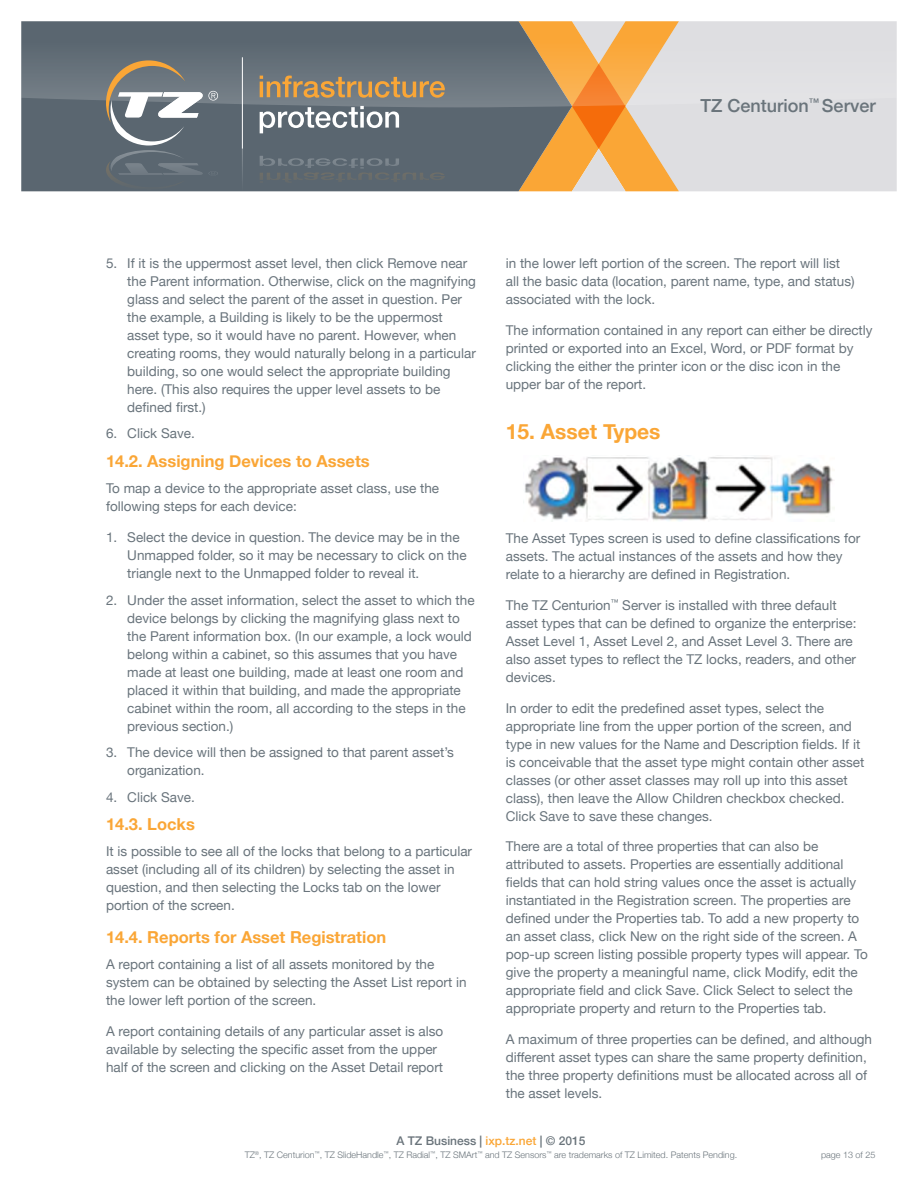
<style>
.page{position:relative;width:918px;height:1188px;background:#fff}
.page>*{position:absolute;margin:0;border:0;box-sizing:border-box;transform-origin:0 0}
.Main_Heading{font:700 21px "Helvetica Neue";color:#faa636}
.t1{font:500 18px "Helvetica Neue";color:#6a747b}
.table_column_heading{font:700 16.5px "Helvetica Neue";color:#faa636}
.body_copy{font:13.5px/18px "Helvetica Neue";color:#69747c}
.body_copy_indent{font:13.5px/18px "Helvetica Neue";color:#69747c}
.t2{font:500 12px "Helvetica Neue";color:#6a747b}
.t3{font:300 9px "Helvetica Neue";color:#6a747b}
.s1{color:#faa636}
</style>
<div class="page">
<div style="left:21px;top:107px;width:498px;height:84px;background:#5a6670"></div>
<div style="left:679px;top:107px;width:218px;height:84px;background:#dedee1"></div>
<svg style="left:21px;top:21px;width:876px;height:86px;background:#90979e"></svg>
<hr style="left:242px;top:57px;width:1px;height:92px;background:#fff">
<svg style="left:260px;top:76px;width:185px;height:22px;background:#a08966"></svg>
<svg style="left:260px;top:106px;width:139px;height:27px"></svg>
<svg style="left:519px;top:21px;width:160px;height:170px;background:#d9a86c"></svg>
<hr style="left:242px;top:149px;width:1px;height:42px;background:#fff">
<svg style="left:106px;top:60px;width:112px;height:130px;background:#797f83"></svg>
<svg style="left:260px;top:156px;width:185px;height:27px;background:#5f6a72"></svg>
<img style="left:525px;top:455px;width:309px;height:66px">
<h2 class="t1" style="left:700px;top:91px;width:177px">TZ Centurion<sup>™</sup> Server</h2>
<p class="body_copy_indent" style="left:127px;top:255px;width:350px;text-indent:-21px">5. If it is the uppermost asset level, then click Remove near the Parent information. Otherwise, click on the magnifying glass and select the parent of the asset in question. Per the example, a Building is likely to be the uppermost asset type, so it would have no parent. However, when creating rooms, they would naturally belong in a particular building, so one would select the appropriate building here. (This also requires the upper level assets to be defined first.)</p>
<p class="body_copy_indent" style="left:106px;top:425px;width:90px">6. Click Save.</p>
<p class="table_column_heading" style="left:106px;top:448px;width:265px">14.2. Assigning Devices to Assets</p>
<p class="body_copy" style="left:106px;top:480px;width:335px">To map a device to the appropriate asset class, use the following steps for each device:</p>
<p class="body_copy_indent" style="left:127px;top:529px;width:341px;text-indent:-21px">1. Select the device in question. The device may be in the<br>Unmapped folder, so it may be necessary to click on the triangle next to the Unmapped folder to reveal it.</p>
<p class="body_copy_indent" style="left:127px;top:592px;width:349px;text-indent:-21px">2. Under the asset information, select the asset to which the device belongs by clicking the magnifying glass next to the Parent information box. (In our example, a lock would belong within a cabinet, so this assumes that you have made at least one building, made at least one room and placed it within that building, and made the appropriate cabinet within the room, all according to the steps in the previous section.)</p>
<p class="body_copy_indent" style="left:127px;top:744px;width:328px;text-indent:-21px">3. The device will then be assigned to that parent asset’s organization.</p>
<p class="body_copy_indent" style="left:106px;top:789px;width:90px">4. Click Save.</p>
<p class="table_column_heading" style="left:106px;top:811px;width:90px">14.3. Locks</p>
<p class="body_copy" style="left:106px;top:843px;width:368px">It is possible to see all of the locks that belong to a particular asset (including all of its children) by selecting the asset in question, and then selecting the Locks tab on the lower portion of the screen.</p>
<p class="table_column_heading" style="left:106px;top:924px;width:282px">14.4. Reports for Asset Registration</p>
<p class="body_copy" style="left:106px;top:956px;width:362px">A report containing a list of all assets monitored by the system can be obtained by selecting the Asset List report in the lower left portion of the screen.</p>
<p class="body_copy" style="left:106px;top:1023px;width:339px">A report containing details of any particular asset is also available by selecting the specific asset from the upper half of the screen and clicking on the Asset Detail report</p>
<p class="body_copy" style="left:506px;top:255px;width:350px">in the lower left portion of the screen. The report will list all the basic data (location, parent name, type, and status) associated with the lock.</p>
<p class="body_copy" style="left:506px;top:322px;width:368px">The information contained in any report can either be directly printed or exported into an Excel, Word, or PDF format by clicking the either the printer icon or the disc icon in the upper bar of the report.</p>
<p class="Main_Heading" style="left:506px;top:415px;width:156px">15. Asset Types</p>
<p class="body_copy" style="left:506px;top:530px;width:356px">The Asset Types screen is used to define classifications for assets. The actual instances of the assets and how they relate to a hierarchy are defined in Registration.</p>
<p class="body_copy" style="left:506px;top:597px;width:352px">The TZ Centurion<sup>™</sup> Server is installed with three default asset types that can be defined to organize the enterprise:<br>Asset Level 1, Asset Level 2, and Asset Level 3. There are also asset types to reflect the TZ locks, readers, and other devices.</p>
<p class="body_copy" style="left:506px;top:700px;width:360px">In order to edit the predefined asset types, select the appropriate line from the upper portion of the screen, and type in new values for the Name and Description fields. If it is conceivable that the asset type might contain other asset classes (or other asset classes may roll up into this asset class), then leave the Allow Children checkbox checked.<br>Click Save to save these changes.</p>
<p class="body_copy" style="left:506px;top:838px;width:364px">There are a total of three properties that can also be attributed to assets. Properties are essentially additional fields that can hold string values once the asset is actually instantiated in the Registration screen. The properties are defined under the Properties tab. To add a new property to an asset class, click New on the right side of the screen. A pop-up screen listing possible property types will appear. To give the property a meaningful name, click Modify, edit the appropriate field and click Save. Click Select to select the appropriate property and return to the Properties tab.</p>
<p class="body_copy" style="left:506px;top:1031px;width:368px">A maximum of three properties can be defined, and although different asset types can share the same property definition, the three property definitions must be allocated across all of the asset levels.</p>
<p class="t2" style="left:396px;top:1131px;width:191px">A TZ Business | <span class="s1">ixp.tz.net</span> | © 2015</p>
<p class="t3" style="left:245px;top:1148px;width:494px">TZ<sup>®</sup>, TZ Centurion<sup>™</sup>, TZ SlideHandle<sup>™</sup>, TZ Radial<sup>™</sup>, TZ SMArt<sup>™</sup> and TZ Sensors<sup>™</sup> are trademarks of TZ Limited. Patents Pending.</p>
<p class="t3" style="left:821px;top:1148px;width:56px">page 13 of 25</p>
</div>
